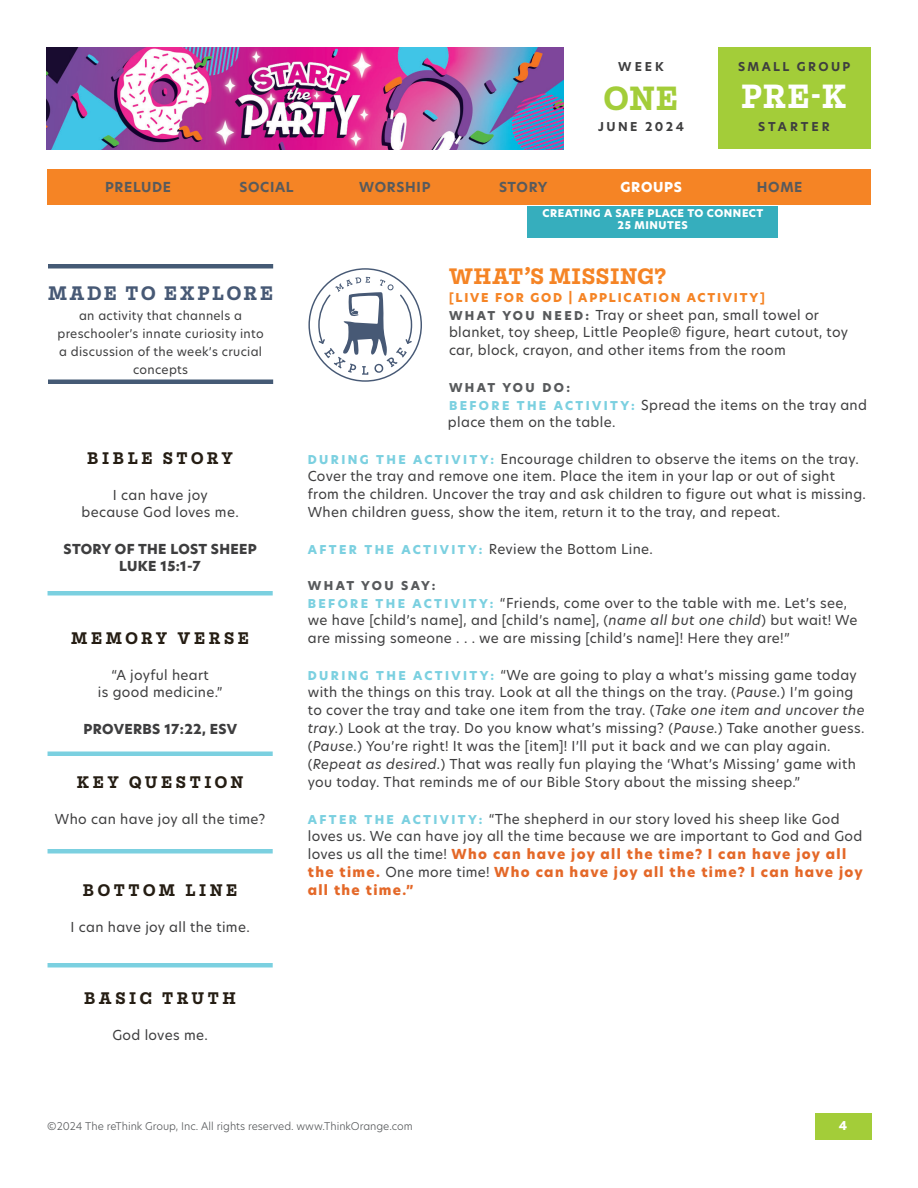
<style>
.page{position:relative;width:918px;height:1188px;background:#fff}
.page>*{position:absolute;margin:0;border:0;box-sizing:border-box;transform-origin:0 0}
.t1{font:700 36px "Mortise";color:#fff}
.t2{font:700 36px "Mortise";color:#a3cd39}
.t3{font:700 24px "Mortise";letter-spacing:.025em;color:#f58425}
.t4{font:700 21px "Mortise";letter-spacing:.125em;color:#475975}
.t5{font:700 18px "Mortise";letter-spacing:.2em;color:#251d13}
.t6{font:13.5px/18px "New Hero";letter-spacing:.025em;color:#3e3e3f}
.t7{font:800 13.5px/18px "New Hero";letter-spacing:.025em;color:#3e3e3f;text-align:center}
.t8{font:700 13.5px "New Hero";letter-spacing:.05em;color:#585a5c}
.t9{font:800 13.5px "New Hero";letter-spacing:.05em;color:#fff}
.t10{font:12px/18px "New Hero";letter-spacing:.025em;color:#3e3e3f;text-align:center}
.t11{font:800 12px "New Hero";letter-spacing:.15em;color:#f58425}
.t12{font:700 12px "New Hero";letter-spacing:.2em;color:#3e3e3f}
.t13{font:800 12px "New Hero";letter-spacing:.18em;color:#585a5c}
.t14{font:800 12px "New Hero";letter-spacing:.2em;color:#585a5c}
.t15{font:700 12px "New Hero";letter-spacing:.245em;color:#3e3e3f}
.t16{font:800 12px "New Hero";color:#fff}
.t17{font:300 10.5px "New Hero";color:#585a5c}
.t18{font:800 10.5px/12px "New Hero";letter-spacing:.05em;color:#fff;text-align:center}
.s1{font-weight:800;font-size:12px;color:#585a5c}
.s2{font-weight:800;font-size:12px;color:#7bd0e0}
.s3{font-style:italic}
.s4{font-weight:800;color:#e46828}
</style>
<div class="page">
<img style="left:46px;top:47px;width:518px;height:102px">
<div style="left:717px;top:47px;width:154px;height:102px;background:#a3cd39"></div>
<div style="left:48px;top:591px;width:225px;height:5px;background:#7bd0e0"></div>
<hr style="left:48px;top:752px;width:225px;height:4px;background:#7bd0e0">
<div style="left:48px;top:849px;width:225px;height:5px;background:#7bd0e0"></div>
<div style="left:48px;top:963px;width:225px;height:5px;background:#7bd0e0"></div>
<svg style="left:308px;top:268px;width:114px;height:114px"></svg>
<hr style="left:48px;top:380px;width:225px;height:4px;background:#455a75">
<hr style="left:48px;top:264px;width:225px;height:4px;background:#455a75">
<div style="left:527px;top:206px;width:251px;height:32px;background:#36aebd"></div>
<div style="left:47px;top:170px;width:824px;height:36px;background:#f58425"></div>
<div style="left:815px;top:1113px;width:57px;height:27px;background:#a3cd39"></div>
<p class="t12" style="left:618px;top:59px;width:47px">WEEK</p>
<p class="t12" style="left:738px;top:59px;width:114px">SMALL GROUP</p>
<h1 class="t2" style="left:604px;top:79px;width:76px">ONE</h1>
<h1 class="t1" style="left:741px;top:77px;width:107px">PRE-K</h1>
<p class="t12" style="left:598px;top:119px;width:87px">JUNE 2024</p>
<p class="t15" style="left:758px;top:119px;width:73px">STARTER</p>
<p class="t8" style="left:105px;top:177px;width:68px">PRELUDE</p>
<p class="t8" style="left:239px;top:177px;width:56px">SOCIAL</p>
<p class="t8" style="left:359px;top:177px;width:73px">WORSHIP</p>
<p class="t8" style="left:499px;top:177px;width:50px">STORY</p>
<p class="t9" style="left:621px;top:177px;width:63px">GROUPS</p>
<p class="t8" style="left:757px;top:177px;width:47px">HOME</p>
<h3 class="t4" style="left:48px;top:282px;width:227px">MADE TO EXPLORE</h3>
<p class="t10" style="left:57px;top:306px;width:208px">an activity that channels a preschooler’s innate curiosity into a discussion of the week’s crucial concepts</p>
<h3 class="t5" style="left:87px;top:448px;width:147px">BIBLE STORY</h3>
<p class="t6" style="left:81px;top:485px;width:159px;text-align:center">I can have joy<br>because God loves me.</p>
<p class="t7" style="left:64px;top:540px;width:195px">STORY OF THE LOST SHEEP<br>LUKE 15:1-7</p>
<h3 class="t5" style="left:71px;top:628px;width:179px">MEMORY VERSE</h3>
<p class="t6" style="left:98px;top:665px;width:126px;text-align:center">“A joyful heart<br>is good medicine.”</p>
<p class="t7" style="left:84px;top:720px;width:155px">PROVERBS 17:22, ESV</p>
<h3 class="t5" style="left:77px;top:772px;width:168px">KEY QUESTION</h3>
<p class="t6" style="left:55px;top:809px;width:212px">Who can have joy all the time?</p>
<h3 class="t5" style="left:83px;top:880px;width:156px">BOTTOM LINE</h3>
<p class="t6" style="left:70px;top:917px;width:181px">I can have joy all the time.</p>
<h3 class="t5" style="left:84px;top:988px;width:153px">BASIC TRUTH</h3>
<p class="t6" style="left:112px;top:1025px;width:97px">God loves me.</p>
<p class="t18" style="left:543px;top:207px;width:222px">CREATING A SAFE PLACE TO CONNECT<br>25 MINUTES</p>
<h2 class="t3" style="left:449px;top:263px;width:219px">WHAT’S MISSING?</h2>
<p class="t11" style="left:449px;top:289px;width:317px">[LIVE FOR GOD | APPLICATION ACTIVITY]</p>
<p class="t6" style="left:449px;top:305px;width:401px"><span class="s1">W H AT YO U N E E D :</span> Tray or sheet pan, small towel or blanket, toy sheep, Little People® figure, heart cutout, toy car, block, crayon, and other items from the room</p>
<p class="t14" style="left:449px;top:379px;width:123px">WHAT YOU DO:</p>
<p class="t6" style="left:448px;top:395px;width:420px"><span class="s2">B E F O R E T H E AC T I V I T Y:</span> Spread the items on the tray and place them on the table.</p>
<p class="t6" style="left:308px;top:449px;width:560px"><span class="s2">D U R I N G T H E AC T I V I T Y:</span> Encourage children to observe the items on the tray.<br>Cover the tray and remove one item. Place the item in your lap or out of sight from the children. Uncover the tray and ask children to figure out what is missing.<br>When children guess, show the item, return it to the tray, and repeat.</p>
<p class="t6" style="left:308px;top:539px;width:347px"><span class="s2">A F T E R T H E AC T I V I T Y:</span> Review the Bottom Line.</p>
<p class="t13" style="left:308px;top:577px;width:129px">WHAT YOU SAY:</p>
<p class="t6" style="left:308px;top:593px;width:551px"><span class="s2">B E F O R E T H E AC T I V I T Y:</span> “Friends, come over to the table with me. Let’s see, we have [child’s name], and [child’s name], (<span class="s3">name all but one child</span>) but wait! We are missing someone . . . we are missing [child’s name]! Here they are!”</p>
<p class="t6" style="left:308px;top:665px;width:558px"><span class="s2">D U R I N G T H E AC T I V I T Y:</span> “We are going to play a what’s missing game today with the things on this tray. Look at all the things on the tray. (<span class="s3">Pause.</span>) I’m going to cover the tray and take one item from the tray. (<span class="s3">Take one item and uncover the tray.</span>) Look at the tray. Do you know what’s missing? (<span class="s3">Pause.</span>) Take another guess. (<span class="s3">Pause.</span>) You’re right! It was the [item]! I’ll put it back and we can play again. (<span class="s3">Repeat as desired.</span>) That was really fun playing the ‘What’s Missing’ game with you today. That reminds me of our Bible Story about the missing sheep.”</p>
<p class="t6" style="left:308px;top:809px;width:557px"><span class="s2">A F T E R T H E AC T I V I T Y:</span> “The shepherd in our story loved his sheep like God loves us. We can have joy all the time because we are important to God and God loves us all the time! <span class="s4">Who can have joy all the time? I can have joy all the time.</span> One more time! <span class="s4">Who can have joy all the time? I can have joy all the time.”</span></p>
<p class="t17" style="left:47px;top:1118px;width:367px">©2024 The reThink Group, Inc. All rights reserved. www.ThinkOrange.com</p>
<p class="t16" style="left:839px;top:1117px;width:10px">4</p>
</div>
